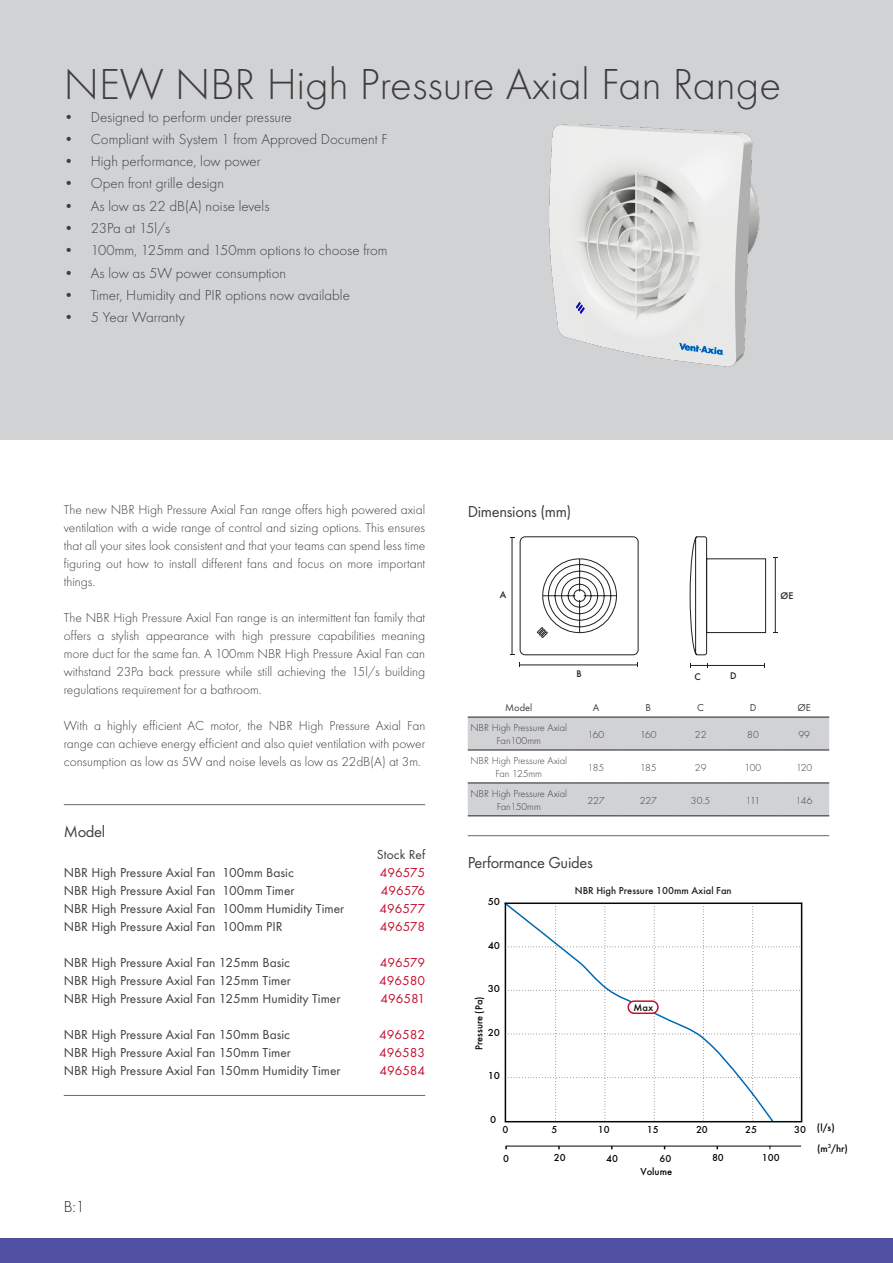
<style>
.page{position:relative;width:893px;height:1263px;background:#fff}
.page>*{position:absolute;margin:0;border:0;box-sizing:border-box;transform-origin:0 0}
.t1{font:300 45px "Futura T";color:#3e3e3f}
.Sub_Heading{font:16.5px "Futura T";letter-spacing:-.02em;color:#3e3e3f}
.t2{font:300 16.5px "Futura T";color:#231f20}
.t3{font:300 15px "Futura T";color:#3e3e3f}
.t4{font:300 13.5px/18px "Futura T";color:#3e3e3f;text-align:justify}
.t5{font:13.5px "Futura T";color:#3e3e3f}
.t6{font:13.5px "Futura T";color:#c3102f}
.t7{font:300 10.5px/12.6px "Futura T";color:#3e3e3f;text-align:center}
.t8{font:500 10.5px/20.9px "Futura T";color:#040503}
.t9{font:500 10.5px "Futura T";color:#231f20}
.t10{font:10.5px "Futura T";color:#3e3e3f}
.t11{font:500 10.5px "Futura T";color:#040503;scale:1.05 1}
.t12{font:500 10.05px "Futura T";color:#231f20}
</style>
<div class="page">
<div style="left:0;top:0;width:893px;height:440px;background:#d1d2d4"></div>
<hr style="left:64px;top:804px;width:361px;height:1px;background:#69696c">
<hr style="left:64px;top:1095px;width:361px;height:1px;background:#69696c">
<hr style="left:468px;top:835px;width:361px;height:1px;background:#69696c">
<hr style="left:520px;top:664px;width:117px;height:1px;background:#231f20">
<hr style="left:707px;top:665px;width:57px;height:1px;background:#231f20">
<svg style="left:690px;top:663px;width:18px;height:5px"></svg>
<svg style="left:510px;top:536px;width:256px;height:119px"></svg>
<hr style="left:775px;top:558px;width:1px;height:74px;background:#231f20">
<svg style="left:468px;top:718px;width:361px;height:97px"></svg>
<hr style="left:468px;top:717px;width:102px;height:1px;background:#231f20">
<hr style="left:570px;top:717px;width:52px;height:1px;background:#231f20">
<hr style="left:622px;top:717px;width:52px;height:1px;background:#231f20">
<hr style="left:674px;top:717px;width:53px;height:1px;background:#231f20">
<hr style="left:727px;top:717px;width:52px;height:1px;background:#231f20">
<hr style="left:779px;top:717px;width:50px;height:1px;background:#231f20">
<hr style="left:468px;top:750px;width:102px;height:1px;background:#231f20">
<hr style="left:570px;top:750px;width:52px;height:1px;background:#231f20">
<hr style="left:622px;top:750px;width:52px;height:1px;background:#231f20">
<hr style="left:674px;top:750px;width:53px;height:1px;background:#231f20">
<hr style="left:727px;top:750px;width:52px;height:1px;background:#231f20">
<hr style="left:779px;top:750px;width:50px;height:1px;background:#231f20">
<hr style="left:468px;top:782px;width:102px;height:1px;background:#231f20">
<hr style="left:570px;top:782px;width:52px;height:1px;background:#231f20">
<hr style="left:622px;top:782px;width:52px;height:1px;background:#231f20">
<hr style="left:674px;top:782px;width:53px;height:1px;background:#231f20">
<hr style="left:727px;top:782px;width:52px;height:1px;background:#231f20">
<hr style="left:779px;top:782px;width:50px;height:1px;background:#231f20">
<hr style="left:468px;top:815px;width:102px;height:1px;background:#231f20">
<hr style="left:570px;top:815px;width:52px;height:1px;background:#231f20">
<hr style="left:622px;top:815px;width:52px;height:1px;background:#231f20">
<hr style="left:674px;top:815px;width:53px;height:1px;background:#231f20">
<hr style="left:727px;top:815px;width:52px;height:1px;background:#231f20">
<hr style="left:779px;top:815px;width:50px;height:1px;background:#231f20">
<svg style="left:505px;top:1145px;width:266px;height:5px"></svg>
<svg style="left:505px;top:903px;width:297px;height:219px"></svg>
<hr style="left:770px;top:1145px;width:31px;height:2px;background:#231f20">
<img style="left:549px;top:124px;width:211px;height:243px">
<div style="left:0;top:1239px;width:893px;height:24px;background:#504fa1"></div>
<p class="t1" style="left:64px;top:58px;width:719px">NEW NBR High Pressure Axial Fan Range</p>
<p class="t3" style="left:64px;top:108px;width:229px">• Designed to perform under pressure</p>
<p class="t3" style="left:64px;top:130px;width:325px">• Compliant with System 1 from Approved Document F</p>
<p class="t3" style="left:64px;top:152px;width:199px">• High performance, low power</p>
<p class="t3" style="left:64px;top:175px;width:162px">• Open front grille design</p>
<p class="t3" style="left:64px;top:197px;width:207px">• As low as 22 dB(A) noise levels</p>
<p class="t3" style="left:64px;top:219px;width:108px">• 23Pa at 15l/s</p>
<p class="t3" style="left:64px;top:241px;width:325px">• 100mm, 125mm and 150mm options to choose from</p>
<p class="t3" style="left:64px;top:264px;width:224px">• As low as 5W power consumption</p>
<p class="t3" style="left:64px;top:286px;width:288px">• Timer, Humidity and PIR options now available</p>
<p class="t3" style="left:64px;top:308px;width:123px">• 5 Year Warranty</p>
<p class="t4" style="left:64px;top:501px;width:363px">The new NBR High Pressure Axial Fan range offers high powered axial ventilation with a wide range of control and sizing options. This ensures that all your sites look consistent and that your teams can spend less time figuring out how to install different fans and focus on more important things.</p>
<p class="t4" style="left:64px;top:609px;width:363px">The NBR High Pressure Axial Fan range is an intermittent fan family that offers a stylish appearance with high pressure capabilities meaning more duct for the same fan. A 100mm NBR High Pressure Axial Fan can withstand 23Pa back pressure while still achieving the 15l/s building regulations requirement for a bathroom.</p>
<p class="t4" style="left:64px;top:717px;width:363px">With a highly efficient AC motor, the NBR High Pressure Axial Fan range can achieve energy efficient and also quiet ventilation with power consumption as low as 5W and noise levels as low as 22dB(A) at 3m.</p>
<p class="Sub_Heading" style="left:64px;top:821px;width:43px">Model</p>
<p class="t5" style="left:377px;top:846px;width:50px">Stock Ref</p>
<p class="t5" style="left:64px;top:864px;width:232px">NBR High Pressure Axial Fan 100mm Basic</p>
<p class="t6" style="left:380px;top:864px;width:47px">496575</p>
<p class="t5" style="left:64px;top:882px;width:232px">NBR High Pressure Axial Fan 100mm Timer</p>
<p class="t6" style="left:381px;top:882px;width:46px">496576</p>
<p class="t5" style="left:64px;top:900px;width:282px">NBR High Pressure Axial Fan 100mm Humidity Timer</p>
<p class="t6" style="left:380px;top:900px;width:47px">496577</p>
<p class="t5" style="left:64px;top:918px;width:220px">NBR High Pressure Axial Fan 100mm PIR</p>
<p class="t6" style="left:380px;top:918px;width:47px">496578</p>
<p class="t5" style="left:64px;top:954px;width:228px">NBR High Pressure Axial Fan 125mm Basic</p>
<p class="t6" style="left:380px;top:954px;width:47px">496579</p>
<p class="t5" style="left:64px;top:972px;width:229px">NBR High Pressure Axial Fan 125mm Timer</p>
<p class="t6" style="left:379px;top:972px;width:47px">496580</p>
<p class="t5" style="left:64px;top:990px;width:278px">NBR High Pressure Axial Fan 125mm Humidity Timer</p>
<p class="t6" style="left:380px;top:990px;width:46px">496581</p>
<p class="t5" style="left:64px;top:1026px;width:228px">NBR High Pressure Axial Fan 150mm Basic</p>
<p class="t6" style="left:379px;top:1026px;width:47px">496582</p>
<p class="t5" style="left:64px;top:1044px;width:229px">NBR High Pressure Axial Fan 150mm Timer</p>
<p class="t6" style="left:379px;top:1044px;width:47px">496583</p>
<p class="t5" style="left:64px;top:1062px;width:278px">NBR High Pressure Axial Fan 150mm Humidity Timer</p>
<p class="t6" style="left:379px;top:1062px;width:47px">496584</p>
<p class="t2" style="left:64px;top:1197px;width:23px">B:1</p>
<p class="Sub_Heading" style="left:468px;top:502px;width:105px">Dimensions (mm)</p>
<p class="t12" style="left:500px;top:589px;width:8px">A</p>
<p class="t12" style="left:577px;top:668px;width:7px">B</p>
<p class="t12" style="left:694px;top:671px;width:8px">C</p>
<p class="t12" style="left:730px;top:670px;width:8px">D</p>
<p class="t12" style="left:780px;top:590px;width:14px">ØE</p>
<p class="t10" style="left:505px;top:701px;width:29px">Model</p>
<p class="t10" style="left:593px;top:701px;width:8px">A</p>
<p class="t10" style="left:645px;top:701px;width:7px">B</p>
<p class="t10" style="left:697px;top:701px;width:8px">C</p>
<p class="t10" style="left:750px;top:701px;width:8px">D</p>
<p class="t10" style="left:797px;top:701px;width:15px">ØE</p>
<p class="t7" style="left:470px;top:721px;width:98px">NBR High Pressure Axial<br>Fan100mm</p>
<p class="t7" style="left:588px;top:728px;width:18px">160</p>
<p class="t7" style="left:640px;top:728px;width:18px">160</p>
<p class="t7" style="left:695px;top:728px;width:13px">22</p>
<p class="t7" style="left:747px;top:728px;width:13px">80</p>
<p class="t7" style="left:798px;top:728px;width:13px">99</p>
<p class="t7" style="left:470px;top:754px;width:98px">NBR High Pressure Axial<br>Fan 125mm</p>
<p class="t7" style="left:588px;top:761px;width:18px">185</p>
<p class="t7" style="left:640px;top:761px;width:18px">185</p>
<p class="t7" style="left:695px;top:761px;width:13px">29</p>
<p class="t7" style="left:745px;top:761px;width:18px">100</p>
<p class="t7" style="left:796px;top:761px;width:18px">120</p>
<p class="t7" style="left:470px;top:787px;width:98px">NBR High Pressure Axial<br>Fan150mm</p>
<p class="t7" style="left:587px;top:794px;width:19px">227</p>
<p class="t7" style="left:640px;top:794px;width:19px">227</p>
<p class="t7" style="left:691px;top:794px;width:21px">30.5</p>
<p class="t7" style="left:746px;top:794px;width:16px">111</p>
<p class="t7" style="left:796px;top:794px;width:18px">146</p>
<p class="Sub_Heading" style="left:468px;top:852px;width:127px">Performance Guides</p>
<p class="t11" style="left:488px;top:896px;width:13px">50</p>
<p class="t11" style="left:488px;top:939px;width:13px">40</p>
<p class="t11" style="left:488px;top:983px;width:13px">30</p>
<p class="t8" style="left:468px;top:1050px;width:55px;rotate:-90deg">Pressure (Pa)</p>
<p class="t11" style="left:488px;top:1026px;width:13px">20</p>
<p class="t11" style="left:488px;top:1070px;width:13px">10</p>
<p class="t9" style="left:575px;top:885px;width:158px">NBR High Pressure 100mm Axial Fan</p>
<p class="t8" style="left:633px;top:996px;width:21px">Max</p>
<p class="t8" style="left:490px;top:1109px;width:8px">0</p>
<p class="t8" style="left:502px;top:1118px;width:7px">0</p>
<p class="t8" style="left:552px;top:1118px;width:7px">5</p>
<p class="t8" style="left:598px;top:1118px;width:13px">10</p>
<p class="t8" style="left:647px;top:1118px;width:13px">15</p>
<p class="t8" style="left:696px;top:1118px;width:13px">20</p>
<p class="t8" style="left:745px;top:1118px;width:13px">25</p>
<p class="t8" style="left:794px;top:1118px;width:13px">30</p>
<p class="t8" style="left:503px;top:1148px;width:7px">0</p>
<p class="t8" style="left:554px;top:1147px;width:13px">20</p>
<p class="t8" style="left:606px;top:1148px;width:13px">40</p>
<p class="t8" style="left:659px;top:1147px;width:13px">60</p>
<p class="t8" style="left:712px;top:1147px;width:13px">80</p>
<p class="t8" style="left:762px;top:1147px;width:19px">100</p>
<p class="t8" style="left:640px;top:1161px;width:33px">Volume</p>
<p class="t8" style="left:817px;top:1117px;width:33px">(l/s) (m<sup>3</sup>/hr)</p>
</div>
